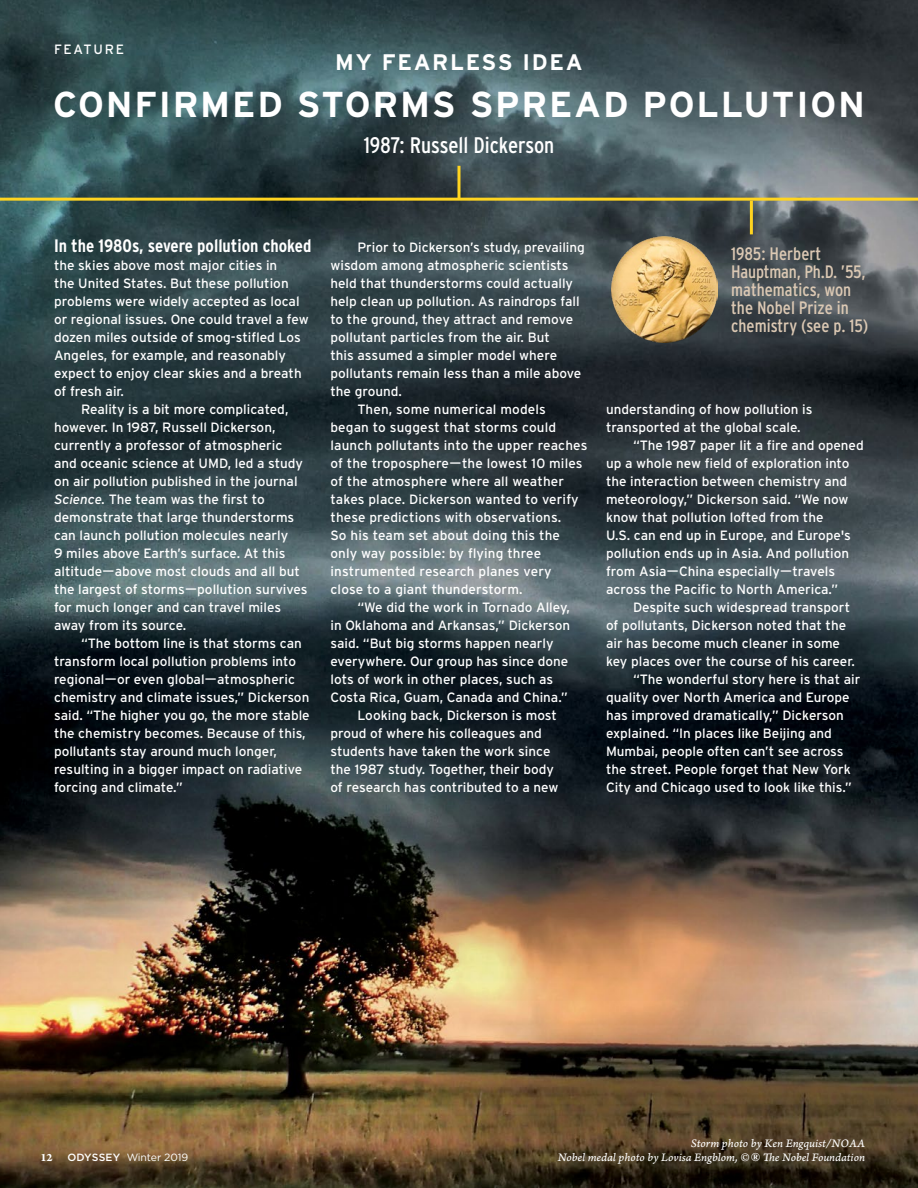
<style>
.page{position:relative;width:918px;height:1188px;background:#fff}
.page>*{position:absolute;margin:0;border:0;box-sizing:border-box;transform-origin:0 0}
.t1{font:700 36px "Interstate";letter-spacing:.05em;color:#fff}
.t2{font:condensed 22.5px "Interstate";color:#fff}
.t3{font:700 22.5px "Interstate";letter-spacing:.075em;color:#fff}
.t4{font:condensed 18px/18px "Interstate";color:#dbc8b3}
.Interstate_body_copy{font:700 condensed 18px "Interstate";color:#fff}
.Interstate_body_copy-2{font:13.5px/18px "Interstate";color:#fff}
.Interstate-Section_N{font:13.5px "Interstate";letter-spacing:.125em;color:#fff}
.Photo_Credits-Footer{font:12px/14.4px "Arno Pro Italic Caption";letter-spacing:-.005em;color:#fff;text-align:right}
.t5{font:10.5px "Gotham";letter-spacing:-.01em;color:#fff}
.s1{font-style:italic}
.s2{font-family:"Arno Pro Bold Sm Text";font-size:12px}
.s3{font-weight:500}
.s4{font-family:"Bembo";font-weight:700;font-style:italic}
</style>
<div class="page">
<img style="left:0;top:0;width:918px;height:1188px">
<hr style="left:0;top:198px;width:918px;height:3px;background:#ffd420">
<hr style="left:458px;top:166px;width:2px;height:32px;background:#ffd420">
<img style="left:612px;top:236px;width:106px;height:106px">
<hr style="left:750px;top:201px;width:3px;height:33px;background:#ffd420">
<p class="Interstate-Section_N" style="left:54px;top:41px;width:72px">FEATURE</p>
<p class="t3" style="left:335px;top:49px;width:249px">MY FEARLESS IDEA</p>
<p class="t1" style="left:53px;top:82px;width:813px">CONFIRMED STORMS SPREAD POLLUTION</p>
<p class="t2" style="left:364px;top:131px;width:192px">1987: Russell Dickerson</p>
<p class="Interstate_body_copy" style="left:54px;top:235px;width:259px">In the 1980s, severe pollution choked</p>
<p class="Interstate_body_copy-2" style="left:54px;top:256px;width:256px">the skies above most major cities in<br>the United States. But these pollution problems were widely accepted as local or regional issues. One could travel a few dozen miles outside of smog-stifled Los Angeles, for example, and reasonably expect to enjoy clear skies and a breath of fresh air.</p>
<p class="Interstate_body_copy-2" style="left:54px;top:400px;width:255px;text-indent:27px">Reality is a bit more complicated, however. In 1987, Russell Dickerson, currently a professor of atmospheric and oceanic science at UMD, led a study on air pollution published in the journal <span class="s1">Science.</span> The team was the first to demonstrate that large thunderstorms can launch pollution molecules nearly<br>9 miles above Earth’s surface. At this altitude—above most clouds and all but the largest of storms—pollution survives for much longer and can travel miles away from its source.</p>
<p class="Interstate_body_copy-2" style="left:54px;top:634px;width:257px;text-indent:27px">“The bottom line is that storms can transform local pollution problems into regional—or even global—atmospheric chemistry and climate issues,” Dickerson said. “The higher you go, the more stable the chemistry becomes. Because of this, pollutants stay around much longer, resulting in a bigger impact on radiative forcing and climate.”</p>
<p class="Interstate_body_copy-2" style="left:330px;top:238px;width:256px;text-indent:27px">Prior to Dickerson’s study, prevailing wisdom among atmospheric scientists held that thunderstorms could actually help clean up pollution. As raindrops fall to the ground, they attract and remove pollutant particles from the air. But<br>this assumed a simpler model where pollutants remain less than a mile above the ground.</p>
<p class="Interstate_body_copy-2" style="left:330px;top:400px;width:259px;text-indent:27px">Then, some numerical models began to suggest that storms could launch pollutants into the upper reaches of the troposphere—the lowest 10 miles of the atmosphere where all weather takes place. Dickerson wanted to verify these predictions with observations.<br>So his team set about doing this the only way possible: by flying three instrumented research planes very close to a giant thunderstorm.</p>
<p class="Interstate_body_copy-2" style="left:330px;top:598px;width:241px;text-indent:27px">“We did the work in Tornado Alley, in Oklahoma and Arkansas,” Dickerson said. “But big storms happen nearly everywhere. Our group has since done lots of work in other places, such as Costa Rica, Guam, Canada and China.”</p>
<p class="Interstate_body_copy-2" style="left:330px;top:706px;width:229px;text-indent:27px">Looking back, Dickerson is most proud of where his colleagues and students have taken the work since the 1987 study. Together, their body of research has contributed to a new</p>
<p class="t4" style="left:731px;top:245px;width:139px">1985: Herbert<br>Hauptman, Ph.D. ’55, mathematics, won the Nobel Prize in chemistry (see p. 15)</p>
<p class="Interstate_body_copy-2" style="left:606px;top:400px;width:208px">understanding of how pollution is transported at the global scale.</p>
<p class="Interstate_body_copy-2" style="left:606px;top:436px;width:259px;text-indent:27px">“The 1987 paper lit a fire and opened up a whole new field of exploration into the interaction between chemistry and meteorology,” Dickerson said. “We now know that pollution lofted from the<br>U.S. can end up in Europe, and Europe's pollution ends up in Asia. And pollution from Asia—China especially—travels across the Pacific to North America.”</p>
<p class="Interstate_body_copy-2" style="left:606px;top:598px;width:250px;text-indent:27px">Despite such widespread transport of pollutants, Dickerson noted that the air has become much cleaner in some key places over the course of his career.</p>
<p class="Interstate_body_copy-2" style="left:606px;top:670px;width:256px;text-indent:27px">“The wonderful story here is that air quality over North America and Europe has improved dramatically,” Dickerson explained. “In places like Beijing and Mumbai, people often can’t see across the street. People forget that New York City and Chicago used to look like this.”</p>
<p class="t5" style="left:40px;top:1151px;width:149px"><span class="s2">12</span> <span class="s3">ODYSSEY</span> Winter 2019</p>
<p class="Photo_Credits-Footer" style="left:558px;top:1136px;width:309px">Storm photo by Ken Engquist/NOAA<br>Nobel medal photo by Lovisa Engblom, © <span class="s4">®</span> The Nobel Foundation</p>
</div>
